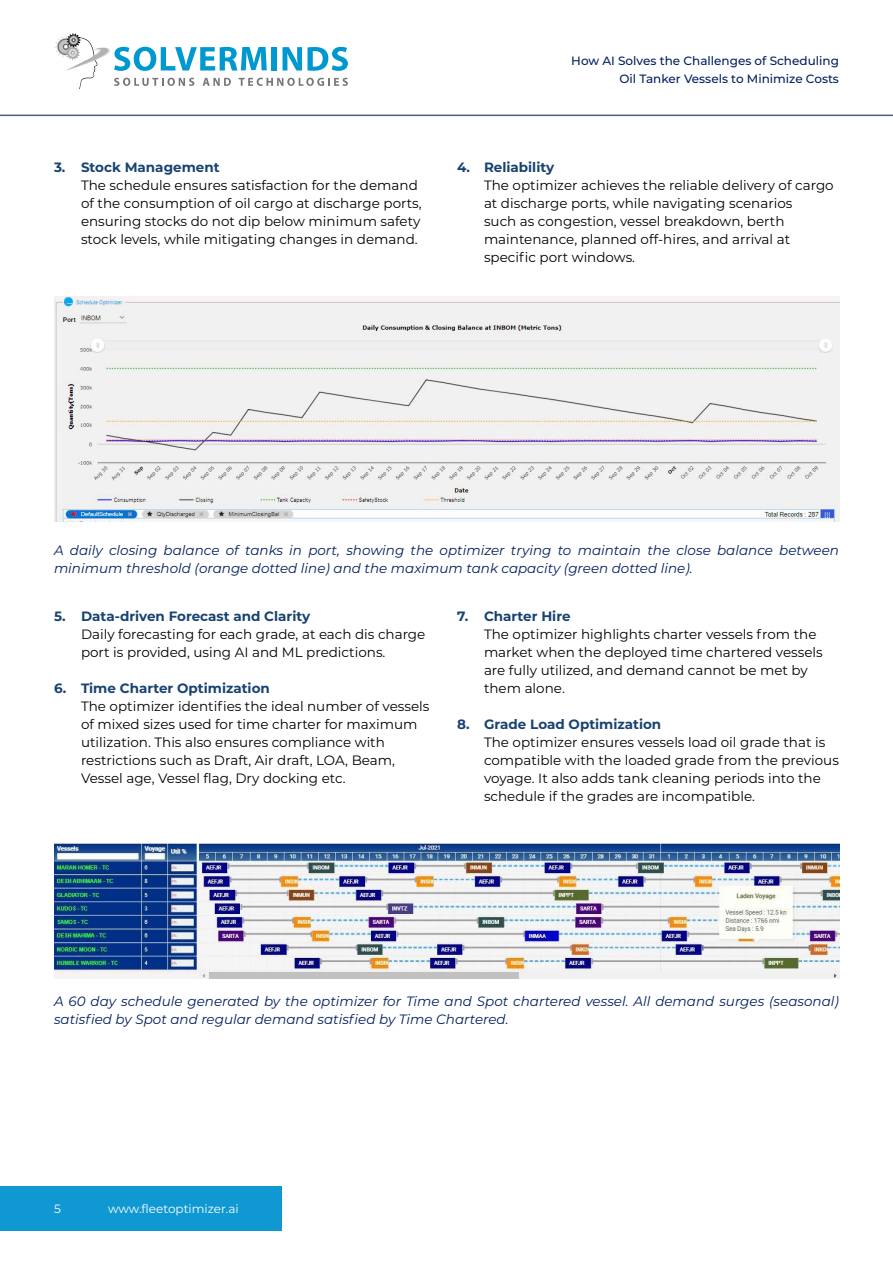
<style>
.page{position:relative;width:893px;height:1263px;background:#fff}
.page>*{position:absolute;margin:0;border:0;box-sizing:border-box;transform-origin:0 0}
.t1{font:13.5px/18px "Montserrat";color:#000}
.t2{font:italic 13.5px/18px "Montserrat";color:#001f5f}
.t3{font:700 13.5px "Montserrat";color:#184371}
.t4{font:500 12px/18px "Montserrat";color:#001f5f;text-align:right}
.t5{font:12px "Montserrat";color:#fff}
</style>
<div class="page">
<hr style="left:0;top:115px;width:893px;height:1px;background:#465e8a">
<svg style="left:55px;top:33px;width:293px;height:56px"></svg>
<img style="left:55px;top:296px;width:784px;height:225px">
<img style="left:55px;top:844px;width:784px;height:135px">
<div style="left:0;top:1186px;width:282px;height:44px;background:#0f98d1"></div>
<p class="t3" style="left:54px;top:157px;width:167px">3. Stock Management</p>
<p class="t1" style="left:81px;top:175px;width:342px">The schedule ensures satisfaction for the demand of the consumption of oil cargo at discharge ports, ensuring stocks do not dip below minimum safety stock levels, while mitigating changes in demand.</p>
<p class="t4" style="left:571px;top:52px;width:269px">How AI Solves the Challenges of Scheduling<br>Oil Tanker Vessels to Minimize Costs</p>
<p class="t3" style="left:457px;top:157px;width:99px">4. Reliability</p>
<p class="t1" style="left:484px;top:175px;width:351px">The optimizer achieves the reliable delivery of cargo at discharge ports, while navigating scenarios<br>such as congestion, vessel breakdown, berth maintenance, planned off-hires, and arrival at specific port windows.</p>
<p class="t2" style="left:54px;top:541px;width:786px">A daily closing balance of tanks in port, showing the optimizer trying to maintain the close balance between minimum threshold (orange dotted line) and the maximum tank capacity (green dotted line).</p>
<p class="t3" style="left:54px;top:607px;width:258px">5. Data-driven Forecast and Clarity</p>
<p class="t1" style="left:81px;top:625px;width:346px">Daily forecasting for each grade, at each dis charge port is provided, using AI and ML predictions.</p>
<p class="t3" style="left:54px;top:679px;width:217px">6. Time Charter Optimization</p>
<p class="t1" style="left:81px;top:697px;width:350px">The optimizer identifies the ideal number of vessels of mixed sizes used for time charter for maximum utilization. This also ensures compliance with restrictions such as Draft, Air draft, LOA, Beam, Vessel age, Vessel flag, Dry docking etc.</p>
<p class="t3" style="left:457px;top:607px;width:115px">7. Charter Hire</p>
<p class="t1" style="left:484px;top:625px;width:340px">The optimizer highlights charter vessels from the market when the deployed time chartered vessels are fully utilized, and demand cannot be met by them alone.</p>
<p class="t3" style="left:457px;top:715px;width:206px">8. Grade Load Optimization</p>
<p class="t1" style="left:484px;top:733px;width:356px">The optimizer ensures vessels load oil grade that is compatible with the loaded grade from the previous voyage. It also adds tank cleaning periods into the schedule if the grades are incompatible.</p>
<p class="t2" style="left:54px;top:992px;width:786px">A 60 day schedule generated by the optimizer for Time and Spot chartered vessel. All demand surges (seasonal) satisfied by Spot and regular demand satisfied by Time Chartered.</p>
<p class="t5" style="left:54px;top:1201px;width:8px">5</p>
<p class="t5" style="left:108px;top:1201px;width:132px">www.fleetoptimizer.ai</p>
</div>
